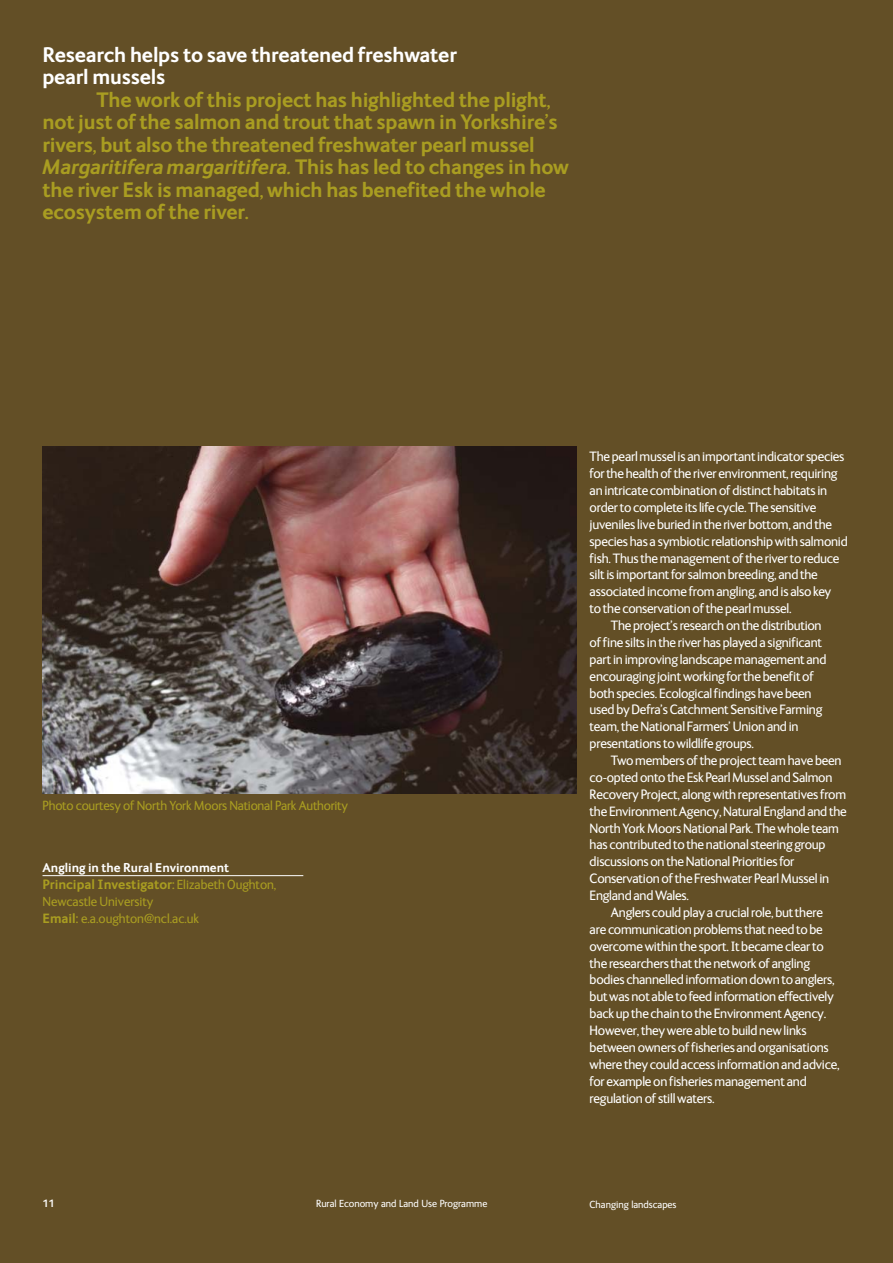
<style>
.page{position:relative;width:893px;height:1263px;background:#634f26}
.page>*{position:absolute;margin:0;border:0;box-sizing:border-box;transform-origin:0 0}
.t1{font:700 21px/22.5px "FS Ingrid";letter-spacing:-.01em;color:#a99d21}
.t2{font:700 21px/22.5px "FS Ingrid";letter-spacing:-.01em;color:#fff}
.t3{font:13.8px "FS Ingrid";letter-spacing:-.015em;color:#fff}
.t4{font:13.5px/16.8px "FS Ingrid";letter-spacing:-.015em;color:#a99d21}
.t5{font:700 12.75px "FS Ingrid";color:#fff}
.t6{font:10.5px "FS Ingrid";color:#fff}
.t7{font:700 10.5px "FS Ingrid";color:#fff}
.s1{font-style:italic}
.s2{font-weight:700}
</style>
<div class="page">
<hr style="left:43px;top:875px;width:260px;height:1px;background:#fff">
<img style="left:43px;top:446px;width:534px;height:347px">
<h1 class="t2" style="left:43px;top:45px;width:416px">Research helps to save threatened freshwater pearl mussels</h1>
<p class="t1" style="left:43px;top:90px;width:528px;text-indent:54px">The work of this project has highlighted the plight, not just of the salmon and trout that spawn in Yorkshire’s rivers, but also the threatened freshwater pearl mussel <span class="s1">Margaritifera margaritifera.</span> This has led to changes in how the river Esk is managed, which has benefited the whole ecosystem of the river.</p>
<p class="t4" style="left:43px;top:798px;width:307px">Photo courtesy of North York Moors National Park Authority</p>
<p class="t5" style="left:43px;top:863px;width:188px">Angling in the Rural Environment</p>
<p class="t4" style="left:43px;top:877px;width:235px"><span class="s2">Principal Investigator:</span> Elizabeth Oughton,<br>Newcastle University<br><span class="s2">Email:</span> e.a.oughton@ncl.ac.uk</p>
<p class="t3" style="left:590px;top:452px;width:256px">The pearl mussel is an important indicator species</p>
<p class="t3" style="left:590px;top:468px;width:249px">for the health of the river environment, requiring</p>
<p class="t3" style="left:590px;top:485px;width:239px">an intricate combination of distinct habitats in</p>
<p class="t3" style="left:590px;top:502px;width:228px">order to complete its life cycle. The sensitive</p>
<p class="t3" style="left:590px;top:519px;width:244px">juveniles live buried in the river bottom, and the</p>
<p class="t3" style="left:590px;top:536px;width:260px">species has a symbiotic relationship with salmonid</p>
<p class="t3" style="left:590px;top:553px;width:251px">fish. Thus the management of the river to reduce</p>
<p class="t3" style="left:590px;top:570px;width:230px">silt is important for salmon breeding, and the</p>
<p class="t3" style="left:590px;top:587px;width:243px">associated income from angling, and is also key</p>
<p class="t3" style="left:590px;top:603px;width:203px">to the conservation of the pearl mussel.</p>
<p class="t3" style="left:611px;top:620px;width:212px">The project’s research on the distribution</p>
<p class="t3" style="left:590px;top:637px;width:234px">of fine silts in the river has played a significant</p>
<p class="t3" style="left:590px;top:654px;width:238px">part in improving landscape management and</p>
<p class="t3" style="left:590px;top:671px;width:226px">encouraging joint working for the benefit of</p>
<p class="t3" style="left:590px;top:688px;width:223px">both species. Ecological findings have been</p>
<p class="t3" style="left:590px;top:705px;width:234px">used by Defra’s Catchment Sensitive Farming</p>
<p class="t3" style="left:590px;top:722px;width:210px">team, the National Farmers’ Union and in</p>
<p class="t3" style="left:590px;top:738px;width:166px">presentations to wildlife groups.</p>
<p class="t3" style="left:611px;top:755px;width:232px">Two members of the project team have been</p>
<p class="t3" style="left:590px;top:772px;width:244px">co-opted onto the Esk Pearl Mussel and Salmon</p>
<p class="t3" style="left:590px;top:789px;width:258px">Recovery Project, along with representatives from</p>
<p class="t3" style="left:590px;top:806px;width:259px">the Environment Agency, Natural England and the</p>
<p class="t3" style="left:590px;top:823px;width:251px">North York Moors National Park. The whole team</p>
<p class="t3" style="left:590px;top:840px;width:237px">has contributed to the national steering group</p>
<p class="t3" style="left:590px;top:857px;width:206px">discussions on the National Priorities for</p>
<p class="t3" style="left:590px;top:873px;width:241px">Conservation of the Freshwater Pearl Mussel in</p>
<p class="t3" style="left:590px;top:890px;width:101px">England and Wales.</p>
<p class="t3" style="left:611px;top:907px;width:213px">Anglers could play a crucial role, but there</p>
<p class="t3" style="left:590px;top:924px;width:235px">are communication problems that need to be</p>
<p class="t3" style="left:590px;top:941px;width:236px">overcome within the sport. It became clear to</p>
<p class="t3" style="left:590px;top:958px;width:222px">the researchers that the network of angling</p>
<p class="t3" style="left:590px;top:975px;width:246px">bodies channelled information down to anglers,</p>
<p class="t3" style="left:590px;top:992px;width:246px">but was not able to feed information effectively</p>
<p class="t3" style="left:590px;top:1008px;width:238px">back up the chain to the Environment Agency.</p>
<p class="t3" style="left:590px;top:1025px;width:218px">However, they were able to build new links</p>
<p class="t3" style="left:590px;top:1042px;width:241px">between owners of fisheries and organisations</p>
<p class="t3" style="left:590px;top:1059px;width:251px">where they could access information and advice,</p>
<p class="t3" style="left:590px;top:1076px;width:219px">for example on fisheries management and</p>
<p class="t3" style="left:590px;top:1093px;width:127px">regulation of still waters.</p>
<p class="t7" style="left:43px;top:1199px;width:13px">11</p>
<p class="t6" style="left:316px;top:1199px;width:173px">Rural Economy and Land Use Programme</p>
<p class="t6" style="left:590px;top:1200px;width:88px">Changing landscapes</p>
</div>
